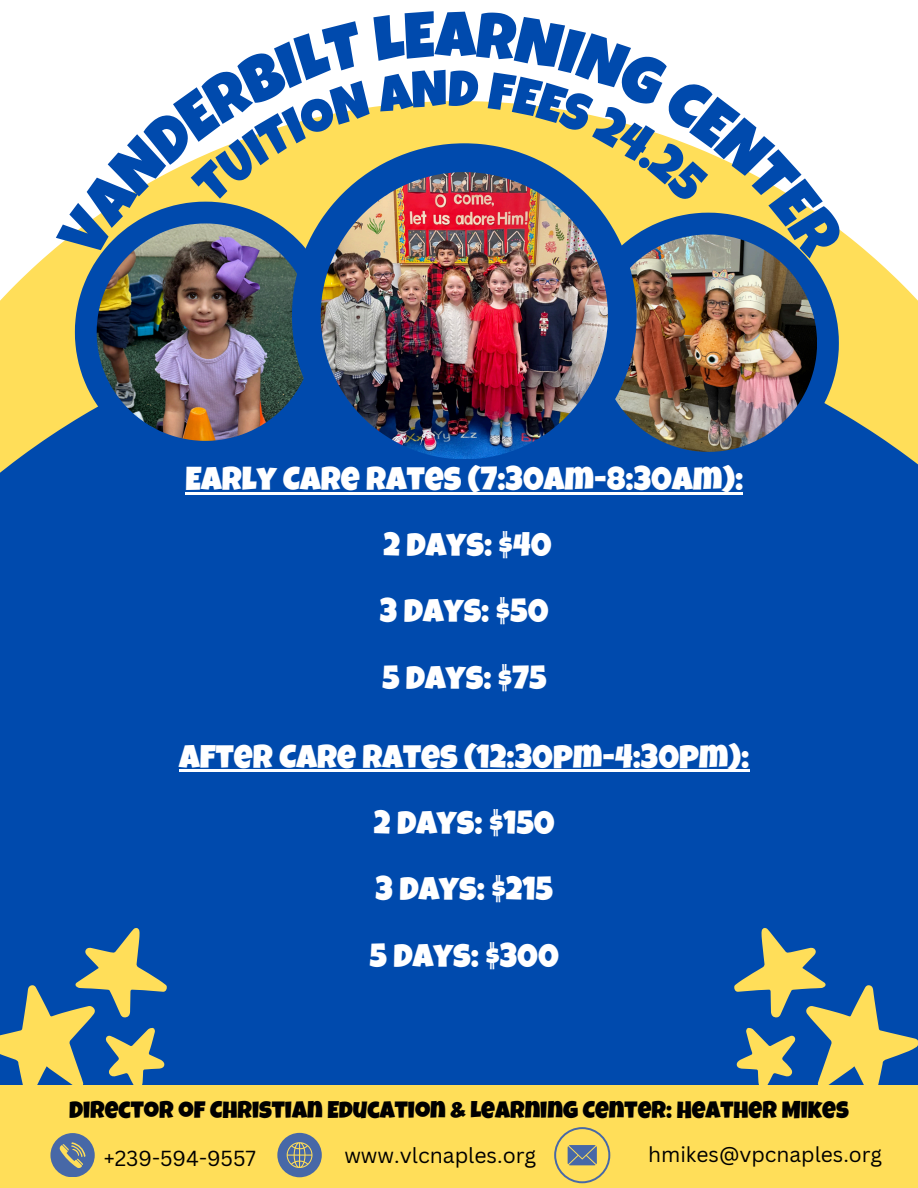
<style>
.page{position:relative;width:918px;height:1188px;background:#fff}
.page>*{position:absolute;margin:0;border:0;box-sizing:border-box;transform-origin:0 0}
.t1{font:33px/66.3px "Luckiest Guy";color:#fff;text-align:center}
.t2{font:24px "Luckiest Guy";color:#000}
.t3{font:21.15px "Canva Sans";color:#000}
.t4{font:21px "Canva Sans";color:#000}
</style>
<div class="page">
<svg style="left:0;top:234px;width:918px;height:76px;fill:#ffde59"></svg>
<div style="left:0;top:310px;width:918px;height:775px;background:#004aad"></div>
<svg style="left:75px;top:262px;width:217px;height:201px;background:#235ea1"></svg>
<img style="left:97px;top:262px;width:195px;height:179px">
<div style="left:0;top:1085px;width:918px;height:103px;background:#ffde59"></div>
<svg style="left:637px;top:262px;width:202px;height:212px;background:#1d5ba3"></svg>
<img style="left:637px;top:262px;width:180px;height:190px">
<svg style="left:292px;top:262px;width:345px;height:226px;background:#084da7"></svg>
<img style="left:321px;top:262px;width:287px;height:197px">
<svg style="left:50px;top:1133px;width:44px;height:44px"></svg>
<svg style="left:277px;top:1133px;width:45px;height:44px"></svg>
<svg style="left:0;top:927px;width:167px;height:158px;background:#5c7f8e"></svg>
<svg style="left:734px;top:927px;width:184px;height:158px;background:#567c90"></svg>
<svg style="left:554px;top:1127px;width:56px;height:56px"></svg>
<hr style="left:185px;top:492px;width:558px;height:2px;background:#fff">
<hr style="left:179px;top:770px;width:570px;height:2px;background:#fff">
<svg style="left:54px;top:101px;width:792px;height:161px"></svg>
<p class="t1" style="left:185px;top:450px;width:559px">EARLY CARE RATES (7:30AM-8:30AM):<br>2 DAYS: $40<br>3 DAYS: $50<br>5 DAYS: $75</p>
<p class="t1" style="left:179px;top:728px;width:572px">AFTER CARE RATES (12:30PM-4:30PM):<br>2 DAYS: $150<br>3 DAYS: $215<br>5 DAYS: $300</p>
<p class="t2" style="left:69px;top:1101px;width:781px">DIRECTOR OF CHRISTIAN EDUCATION &amp; LEARNING CENTER: HEATHER MIKES</p>
<p class="t3" style="left:104px;top:1143px;width:154px">+239-594-9557</p>
<p class="t3" style="left:344px;top:1140px;width:193px">www.vlcnaples.org</p>
<p class="t4" style="left:648px;top:1139px;width:236px">hmikes@vpcnaples.org</p>
</div>
